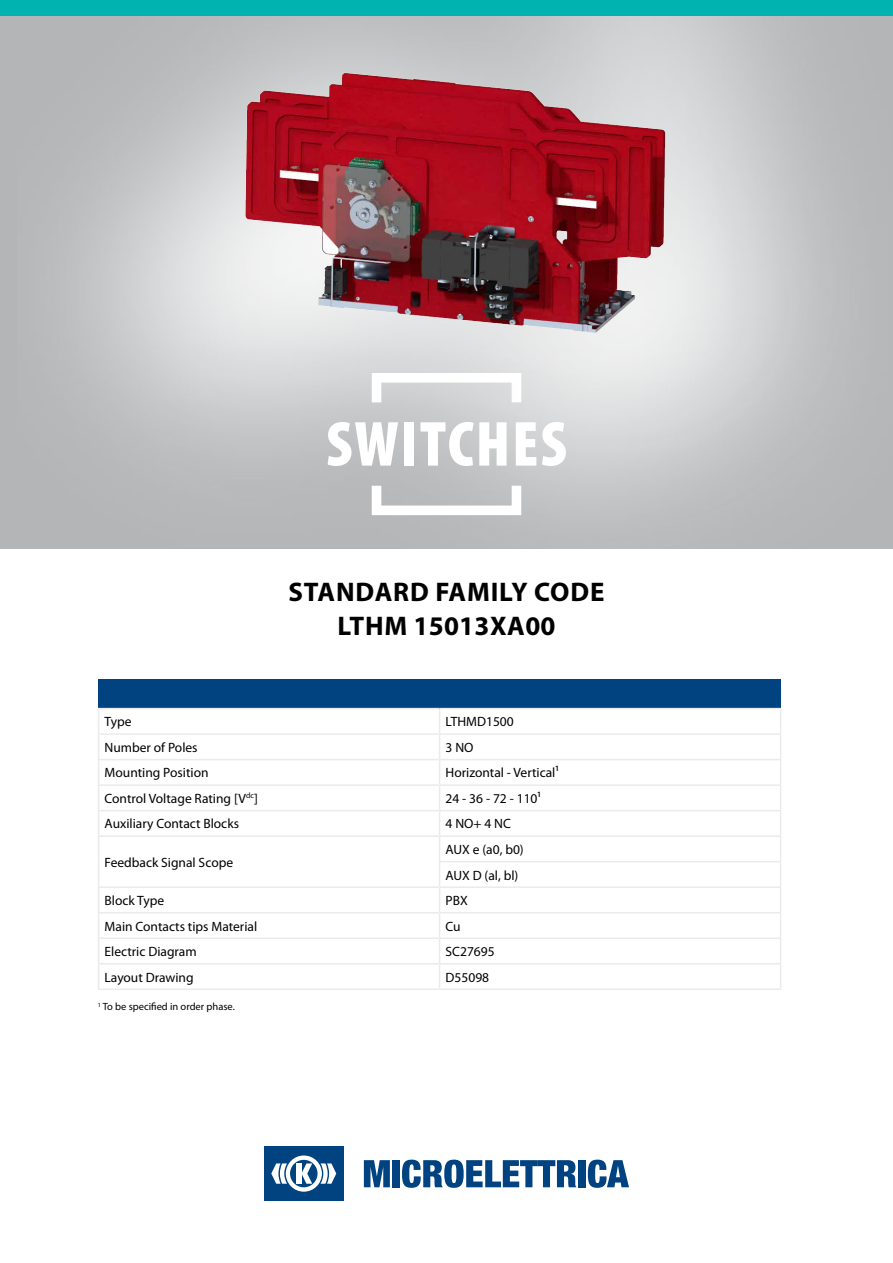
<style>
.page{position:relative;width:893px;height:1263px;background:#fff}
.page>*{position:absolute;margin:0;border:0;box-sizing:border-box;transform-origin:0 0}
.t1{font:900 condensed 64.2px "Myriad Pro";letter-spacing:.03em;color:#fff}
.t2{font:700 27px/34.2px "Myriad Pro";letter-spacing:.02em;color:#000;text-align:center}
.t3{font:13.5px/25.5px "Myriad Pro";color:#000}
.t4{font:10.5px "Myriad Pro";color:#000}
</style>
<div class="page">
<img style="left:17px;top:15px;width:876px;height:534px">
<img style="left:172px;top:39px;width:549px;height:320px">
<div style="left:264px;top:1146px;width:80px;height:55px;background:#004380"></div>
<svg style="left:271px;top:1155px;width:65px;height:37px"></svg>
<svg style="left:364px;top:1160px;width:26px;height:27px"></svg>
<div style="left:393px;top:1160px;width:7px;height:27px;background:#004380"></div>
<svg style="left:402px;top:1159px;width:174px;height:29px"></svg>
<div style="left:578px;top:1160px;width:8px;height:27px;background:#004380"></div>
<svg style="left:588px;top:1159px;width:41px;height:29px"></svg>
<div style="left:372px;top:481px;width:149px;height:34px;border:10px solid #fff"></div>
<div style="left:372px;top:373px;width:149px;height:34px;border:10px solid #fff"></div>
<div style="left:0;top:0;width:893px;height:15px;background:#00b3b1"></div>
<div style="left:99px;top:680px;width:682px;height:29px;background:#004380"></div>
<hr style="left:98px;top:708px;width:342px;height:1px;background:#ebebeb">
<hr style="left:440px;top:708px;width:341px;height:1px;background:#ebebeb">
<hr style="left:98px;top:733px;width:342px;height:2px;background:#ebebeb">
<hr style="left:440px;top:733px;width:341px;height:2px;background:#ebebeb">
<hr style="left:98px;top:759px;width:342px;height:1px;background:#ebebeb">
<hr style="left:440px;top:759px;width:341px;height:1px;background:#ebebeb">
<hr style="left:98px;top:784px;width:342px;height:2px;background:#ebebeb">
<hr style="left:440px;top:784px;width:341px;height:2px;background:#ebebeb">
<hr style="left:98px;top:810px;width:342px;height:1px;background:#ebebeb">
<hr style="left:440px;top:810px;width:341px;height:1px;background:#ebebeb">
<hr style="left:98px;top:835px;width:342px;height:2px;background:#ebebeb">
<hr style="left:440px;top:835px;width:341px;height:2px;background:#ebebeb">
<hr style="left:439px;top:861px;width:342px;height:1px;background:#ebebeb">
<hr style="left:98px;top:886px;width:342px;height:2px;background:#ebebeb">
<hr style="left:440px;top:886px;width:341px;height:2px;background:#ebebeb">
<hr style="left:98px;top:912px;width:342px;height:1px;background:#ebebeb">
<hr style="left:440px;top:912px;width:341px;height:1px;background:#ebebeb">
<hr style="left:98px;top:937px;width:342px;height:2px;background:#ebebeb">
<hr style="left:440px;top:937px;width:341px;height:2px;background:#ebebeb">
<hr style="left:98px;top:963px;width:342px;height:1px;background:#ebebeb">
<svg style="left:98px;top:709px;width:1px;height:279px"></svg>
<hr style="left:440px;top:963px;width:341px;height:1px;background:#ebebeb">
<svg style="left:439px;top:709px;width:1px;height:279px"></svg>
<svg style="left:780px;top:709px;width:1px;height:279px"></svg>
<hr style="left:98px;top:988px;width:342px;height:2px;background:#ebebeb">
<hr style="left:440px;top:988px;width:341px;height:2px;background:#ebebeb">
<h1 class="t1" style="left:326px;top:408px;width:242px">SWITCHES</h1>
<h2 class="t2" style="left:288px;top:575px;width:318px">STANDARD FAMILY CODE<br>LTHM 15013XA00</h2>
<p class="t3" style="left:105px;top:709px;width:28px">Type</p>
<p class="t3" style="left:446px;top:709px;width:70px">LTHMD1500</p>
<p class="t3" style="left:105px;top:735px;width:95px">Number of Poles</p>
<p class="t3" style="left:446px;top:735px;width:29px">3 NO</p>
<p class="t3" style="left:105px;top:760px;width:106px">Mounting Position</p>
<p class="t3" style="left:446px;top:760px;width:115px">Horizontal - Vertical¹</p>
<p class="t3" style="left:105px;top:786px;width:155px">Control Voltage Rating [V<sup>dc</sup>]</p>
<p class="t3" style="left:446px;top:786px;width:97px">24 - 36 - 72 - 110¹</p>
<p class="t3" style="left:105px;top:811px;width:136px">Auxiliary Contact Blocks</p>
<p class="t3" style="left:446px;top:811px;width:67px">4 NO+ 4 NC</p>
<p class="t3" style="left:105px;top:850px;width:130px">Feedback Signal Scope</p>
<p class="t3" style="left:446px;top:837px;width:80px">AUX e (a0, b0)<br>AUX D (al, bl)</p>
<p class="t3" style="left:105px;top:888px;width:61px">Block Type</p>
<p class="t3" style="left:446px;top:888px;width:24px">PBX</p>
<p class="t3" style="left:105px;top:913px;width:154px">Main Contacts tips Material</p>
<p class="t3" style="left:446px;top:913px;width:17px">Cu</p>
<p class="t3" style="left:105px;top:939px;width:94px">Electric Diagram</p>
<p class="t3" style="left:446px;top:939px;width:51px">SC27695</p>
<p class="t3" style="left:105px;top:964px;width:91px">Layout Drawing</p>
<p class="t3" style="left:446px;top:964px;width:45px">D55098</p>
<p class="t4" style="left:98px;top:1001px;width:139px"><sup>1</sup> To be specified in order phase.</p>
</div>
